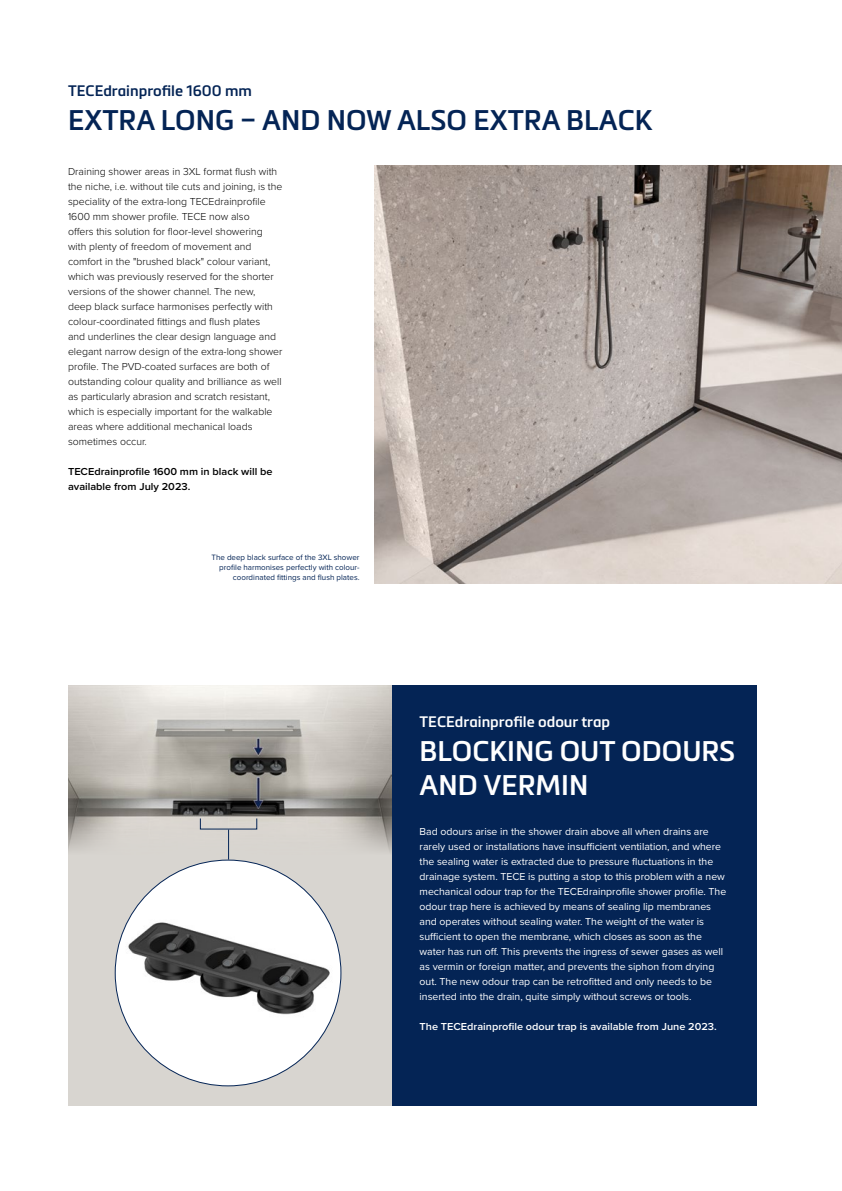
<style>
.page{position:relative;width:842px;height:1191px;background:#fff}
.page>*{position:absolute;margin:0;border:0;box-sizing:border-box;transform-origin:0 0}
.t1{font:600 28px "Metronic Pro";color:#042455}
.t2{font:600 28px/34px "Metronic Pro";color:#fff}
.t3{font:600 15px "Metronic Pro";color:#fff}
.t4{font:600 15px "Metronic Pro";color:#042455}
.t5{font:300 10.5px/15px "Proxima Nova";color:#000}
.t6{font:10.5px/15px "Proxima Nova";color:#fff}
.t7{font:600 10.5px/15px "Proxima Nova";color:#000;scale:1.04 1}
.t8{font:600 10.5px "Proxima Nova";color:#fff;scale:1.04 1}
.t9{font:8px/10px "Proxima Nova";color:#042455;text-align:right}
</style>
<div class="page">
<div style="left:356px;top:685px;width:401px;height:420px;background:#042455"></div>
<div style="left:68px;top:685px;width:323px;height:420px;background:#d8d5d0"></div>
<img style="left:68px;top:685px;width:323px;height:169px">
<div style="left:115px;top:860px;width:226px;height:225px;background:#fff;border-radius:50%"></div>
<img style="left:115px;top:885px;width:226px;height:176px">
<hr style="left:228px;top:829px;width:1px;height:30px;background:#042455">
<img style="left:374px;top:166px;width:468px;height:417px">
<h2 class="t4" style="left:68px;top:81px;width:185px">TECEdrainprofile 1600 mm</h2>
<h1 class="t1" style="left:68px;top:103px;width:586px">EXTRA LONG – AND NOW ALSO EXTRA BLACK</h1>
<p class="t5" style="left:68px;top:164px;width:216px">Draining shower areas in 3XL format flush with the niche, i.e. without tile cuts and joining, is the speciality of the extra-long TECEdrainprofile 1600 mm shower profile. TECE now also<br>offers this solution for floor-level showering with plenty of freedom of movement and comfort in the "brushed black" colour variant, which was previously reserved for the shorter versions of the shower channel. The new,<br>deep black surface harmonises perfectly with colour-coordinated fittings and flush plates<br>and underlines the clear design language and elegant narrow design of the extra-long shower profile. The PVD-coated surfaces are both of outstanding colour quality and brilliance as well as particularly abrasion and scratch resistant, which is especially important for the walkable areas where additional mechanical loads sometimes occur.</p>
<p class="t7" style="left:68px;top:464px;width:198px">TECEdrainprofile 1600 mm in black will be available from July 2023.</p>
<p class="t9" style="left:211px;top:552px;width:150px">The deep black surface of the 3XL shower profile harmonises perfectly with colour&shy;coordinated fittings and flush plates.</p>
<h2 class="t3" style="left:420px;top:712px;width:192px">TECEdrainprofile odour trap</h2>
<h1 class="t2" style="left:420px;top:734px;width:317px">BLOCKING OUT ODOURS<br>AND VERMIN</h1>
<p class="t6" style="left:420px;top:824px;width:308px">Bad odours arise in the shower drain above all when drains are rarely used or installations have insufficient ventilation, and where the sealing water is extracted due to pressure fluctuations in the drainage system. TECE is putting a stop to this problem with a new mechanical odour trap for the TECEdrainprofile shower profile. The odour trap here is achieved by means of sealing lip membranes and operates without sealing water. The weight of the water is sufficient to open the membrane, which closes as soon as the water has run off. This prevents the ingress of sewer gases as well as vermin or foreign matter, and prevents the siphon from drying out. The new odour trap can be retrofitted and only needs to be inserted into the drain, quite simply without screws or tools.</p>
<p class="t8" style="left:420px;top:1019px;width:287px">The TECEdrainprofile odour trap is available from June 2023.</p>
</div>
